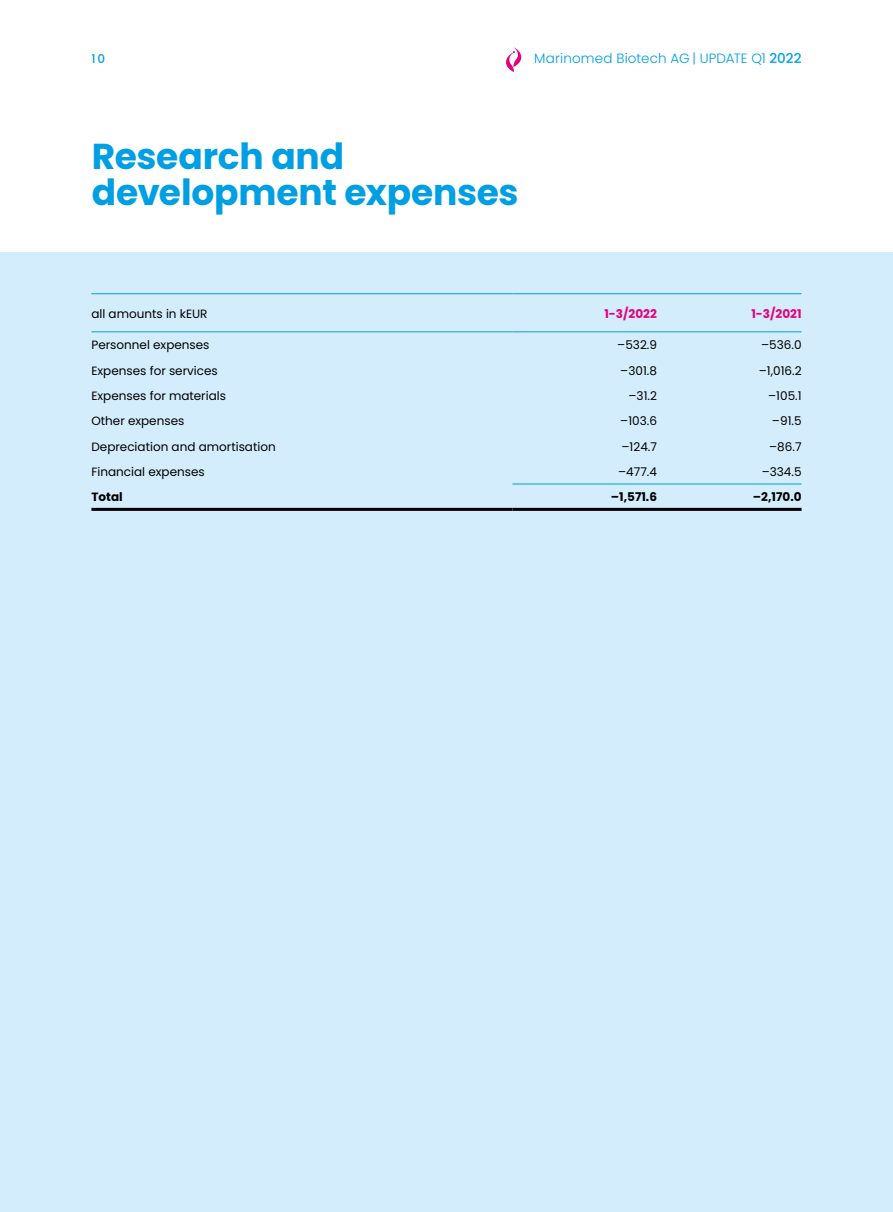
<style>
.page{position:relative;width:893px;height:1212px;background:#fff}
.page>*{position:absolute;margin:0;border:0;box-sizing:border-box;transform-origin:0 0}
.t1{font:700 36px/36px "Poppins";letter-spacing:-.005em;color:#009fe3}
.t2{font:300 13.5px "Poppins";letter-spacing:.01em;color:#009fe3}
.t3{font:12px "Poppins";color:#000}
.t4{font:700 12px "Poppins";color:#000}
.t5{font:700 12px "Poppins";color:#e6007d}
.t6{font:500 12px "Poppins";color:#009fe3}
.s1{font-weight:500}
</style>
<div class="page">
<div style="left:0;top:252px;width:893px;height:960px;background:#d4edfc"></div>
<hr style="left:91px;top:293px;width:421px;height:1px;background:#009fe3">
<hr style="left:512px;top:293px;width:145px;height:1px;background:#009fe3">
<hr style="left:657px;top:293px;width:144px;height:1px;background:#009fe3">
<hr style="left:91px;top:331px;width:421px;height:1px;background:#009fe3">
<hr style="left:512px;top:331px;width:145px;height:1px;background:#009fe3">
<hr style="left:657px;top:331px;width:144px;height:1px;background:#009fe3">
<hr style="left:512px;top:484px;width:145px;height:1px;background:#009fe3">
<hr style="left:657px;top:484px;width:144px;height:1px;background:#009fe3">
<hr style="left:91px;top:508px;width:421px;height:3px;background:#000">
<hr style="left:512px;top:508px;width:145px;height:3px;background:#000">
<hr style="left:657px;top:508px;width:144px;height:3px;background:#000">
<svg style="left:506px;top:48px;width:15px;height:24px"></svg>
<p class="t6" style="left:91px;top:52px;width:15px">10</p>
<p class="t2" style="left:534px;top:50px;width:269px">Marinomed Biotech AG | UPDATE Q1 <span class="s1">2022</span></p>
<h1 class="t1" style="left:92px;top:138px;width:428px">Research and development expenses</h1>
<p class="t3" style="left:91px;top:306px;width:118px">all amounts in kEUR</p>
<p class="t5" style="left:604px;top:306px;width:54px">1-3/2022</p>
<p class="t5" style="left:751px;top:306px;width:52px">1-3/2021</p>
<p class="t3" style="left:91px;top:338px;width:120px">Personnel expenses</p>
<p class="t3" style="left:617px;top:338px;width:41px">–532.9</p>
<p class="t3" style="left:761px;top:338px;width:42px">–536.0</p>
<p class="t3" style="left:91px;top:363px;width:128px">Expenses for services</p>
<p class="t3" style="left:620px;top:363px;width:38px">–301.8</p>
<p class="t3" style="left:759px;top:363px;width:44px">–1,016.2</p>
<p class="t3" style="left:91px;top:389px;width:136px">Expenses for materials</p>
<p class="t3" style="left:628px;top:389px;width:30px">–31.2</p>
<p class="t3" style="left:768px;top:389px;width:35px">–105.1</p>
<p class="t3" style="left:91px;top:414px;width:94px">Other expenses</p>
<p class="t3" style="left:620px;top:414px;width:38px">–103.6</p>
<p class="t3" style="left:772px;top:414px;width:31px">–91.5</p>
<p class="t3" style="left:91px;top:440px;width:186px">Depreciation and amortisation</p>
<p class="t3" style="left:621px;top:440px;width:37px">–124.7</p>
<p class="t3" style="left:769px;top:440px;width:34px">–86.7</p>
<p class="t3" style="left:91px;top:465px;width:115px">Financial expenses</p>
<p class="t3" style="left:618px;top:465px;width:40px">–477.4</p>
<p class="t3" style="left:762px;top:465px;width:41px">–334.5</p>
<p class="t4" style="left:91px;top:490px;width:33px">Total</p>
<p class="t4" style="left:611px;top:490px;width:48px">–1,571.6</p>
<p class="t4" style="left:753px;top:490px;width:50px">–2,170.0</p>
</div>
